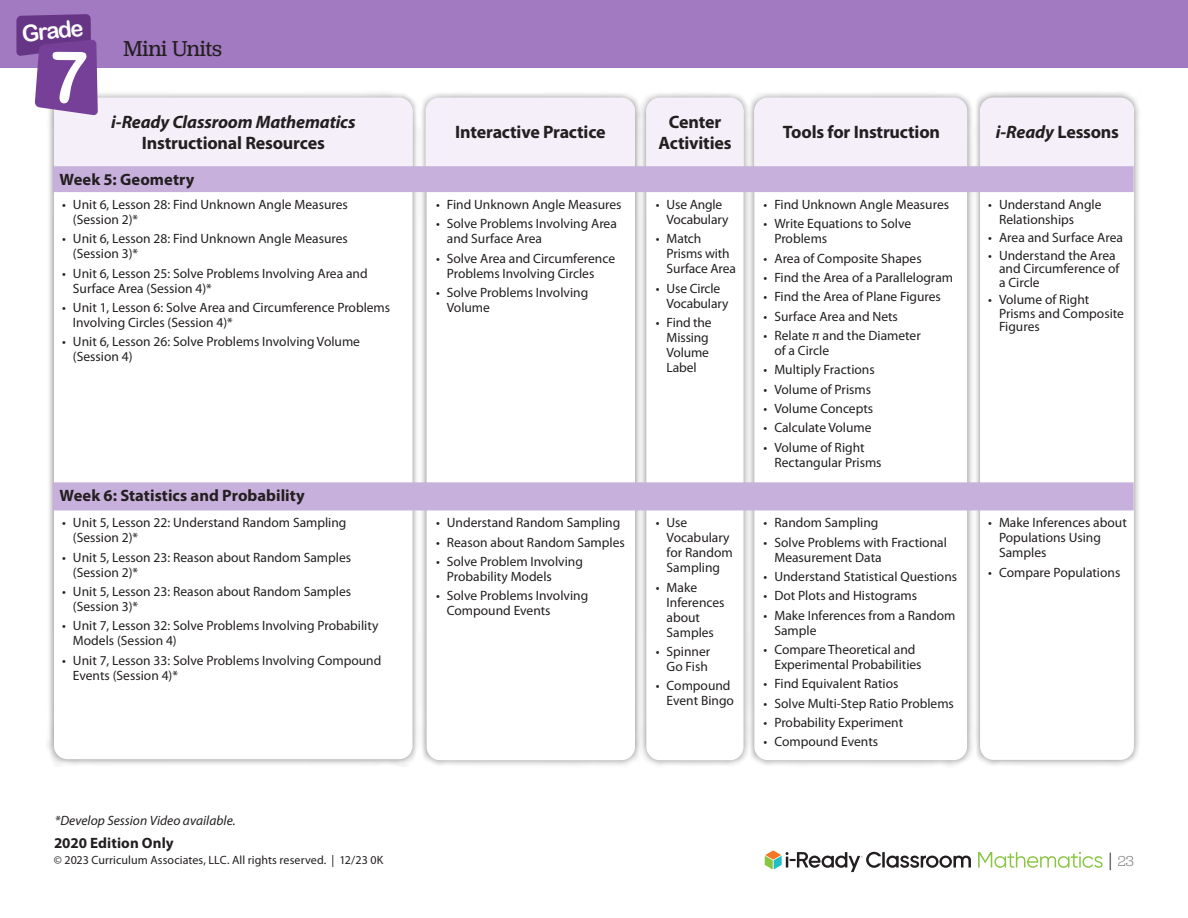
<style>
.page{position:relative;width:1188px;height:918px;background:#fff}
.page>*{position:absolute;margin:0;border:0;box-sizing:border-box;transform-origin:0 0}
.t1{font:71.4px "Arial Rounded MT Bold";color:#fff;scale:.96 1}
.t2{font:22.95px "Arial Rounded MT Bold";color:#fff;scale:.96 1}
.H4_-_Accents{font:22.5px "Jubilat";letter-spacing:-.02em;color:#231f20}
.Table_Header{font:700 18px/21px "Myriad Pro";letter-spacing:-.01em;color:#231f20;text-align:center}
.Table_Header-2{font:italic 700 18px "Myriad Pro";letter-spacing:-.01em;color:#231f20}
.Body{font:700 16.5px "Myriad Pro";color:#231f20}
.t3{font:700 15px "Myriad Pro";letter-spacing:.005em;color:#231f20}
.t4{font:300 15px "Jubilat";color:#6d6e71}
.t5{font:13.5px/15px "Myriad Pro";color:#231f20}
._2018-Body-Numbers{font:italic 13.5px "Myriad Pro";letter-spacing:.005em;color:#231f20}
.t6{font:12px "Myriad Pro";letter-spacing:.005em;color:#231f20}
.s1{font-style:normal}
</style>
<div class="page">
<svg style="left:978px;top:852px;width:125px;height:16px"></svg>
<svg style="left:765px;top:850px;width:206px;height:22px"></svg>
<svg style="left:1110px;top:853px;width:1px;height:17px"></svg>
<div style="left:419px;top:91px;width:224px;height:677px;background:#231f20;opacity:.55"></div>
<div style="left:427px;top:98px;width:208px;height:662px;background:#fff;border-radius:13px"></div>
<div style="left:638px;top:91px;width:113px;height:677px;background:#231f20;opacity:.55"></div>
<div style="left:646px;top:98px;width:98px;height:662px;background:#fff;border-radius:14px"></div>
<div style="left:47px;top:91px;width:373px;height:676px;background:#231f20;opacity:.55"></div>
<div style="left:54px;top:98px;width:359px;height:661px;background:#fff;border-radius:14px"></div>
<div style="left:746px;top:90px;width:229px;height:678px;background:#231f20;opacity:.55"></div>
<div style="left:754px;top:98px;width:213px;height:662px;background:#fff;border-radius:14px"></div>
<div style="left:973px;top:90px;width:169px;height:677px;background:#231f20;opacity:.55"></div>
<div style="left:980px;top:98px;width:154px;height:662px;background:#fff;border-radius:14px"></div>
<div style="left:0;top:0;width:1188px;height:68px;background:#a17ac1"></div>
<div style="left:980px;top:98px;width:154px;height:68px;background:#f4eff8"></div>
<div style="left:646px;top:97px;width:98px;height:69px;background:#f4eff8"></div>
<div style="left:754px;top:97px;width:213px;height:69px;background:#f4eff8"></div>
<div style="left:426px;top:98px;width:209px;height:68px;background:#f4eff8"></div>
<svg style="left:53px;top:166px;width:1081px;height:344px"></svg>
<svg style="left:16px;top:14px;width:397px;height:155px"></svg>
<p class="t2" style="left:21px;top:20px;width:65px;rotate:-6deg">Grade</p>
<p class="t1" style="left:47px;top:35px;width:45px">7</p>
<p class="H4_-_Accents" style="left:124px;top:34px;width:100px">Mini Units</p>
<p class="Table_Header-2" style="left:111px;top:112px;width:246px">i-Ready Classroom Mathematics</p>
<p class="Table_Header" style="left:142px;top:132px;width:185px">Instructional Resources</p>
<p class="Body" style="left:59px;top:171px;width:137px">Week 5: Geometry</p>
<p class="t5" style="left:73px;top:197px;width:276px;text-indent:-11px">• Unit 6, Lesson 28: Find Unknown Angle Measures (Session 2)*</p>
<p class="t5" style="left:73px;top:232px;width:276px;text-indent:-11px">• Unit 6, Lesson 28: Find Unknown Angle Measures (Session 3)*</p>
<p class="t5" style="left:73px;top:266px;width:296px;text-indent:-11px">• Unit 6, Lesson 25: Solve Problems Involving Area and<br>Surface Area (Session 4)*</p>
<p class="t5" style="left:73px;top:300px;width:319px;text-indent:-11px">• Unit 1, Lesson 6: Solve Area and Circumference Problems<br>Involving Circles (Session 4)*</p>
<p class="t5" style="left:73px;top:335px;width:289px;text-indent:-11px">• Unit 6, Lesson 26: Solve Problems Involving Volume (Session 4)</p>
<p class="Body" style="left:59px;top:487px;width:247px">Week 6: Statistics and Probability</p>
<p class="t5" style="left:73px;top:516px;width:275px;text-indent:-11px">• Unit 5, Lesson 22: Understand Random Sampling (Session 2)*</p>
<p class="t5" style="left:73px;top:550px;width:280px;text-indent:-11px">• Unit 5, Lesson 23: Reason about Random Samples (Session 2)*</p>
<p class="t5" style="left:73px;top:584px;width:280px;text-indent:-11px">• Unit 5, Lesson 23: Reason about Random Samples (Session 3)*</p>
<p class="t5" style="left:73px;top:619px;width:307px;text-indent:-11px">• Unit 7, Lesson 32: Solve Problems Involving Probability<br>Models (Session 4)</p>
<p class="t5" style="left:73px;top:653px;width:310px;text-indent:-11px">• Unit 7, Lesson 33: Solve Problems Involving Compound<br>Events (Session 4)*</p>
<p class="_2018-Body-Numbers" style="left:55px;top:813px;width:182px">*Develop Session Video available.</p>
<p class="Table_Header" style="left:455px;top:122px;width:152px">Interactive Practice</p>
<p class="Table_Header" style="left:659px;top:111px;width:75px">Center<br>Activities</p>
<p class="Table_Header" style="left:783px;top:122px;width:159px">Tools for Instruction</p>
<p class="Table_Header-2" style="left:996px;top:122px;width:125px">i-Ready <span class="s1">Lessons</span></p>
<p class="t5" style="left:436px;top:197px;width:187px">• Find Unknown Angle Measures</p>
<p class="t5" style="left:447px;top:217px;width:172px;text-indent:-11px">• Solve Problems Involving Area and Surface Area</p>
<p class="t5" style="left:447px;top:251px;width:170px;text-indent:-11px">• Solve Area and Circumference<br>Problems Involving Circles</p>
<p class="t5" style="left:447px;top:285px;width:143px;text-indent:-11px">• Solve Problems Involving<br>Volume</p>
<p class="t5" style="left:436px;top:516px;width:186px">• Understand Random Sampling</p>
<p class="t5" style="left:436px;top:535px;width:190px">• Reason about Random Samples</p>
<p class="t5" style="left:447px;top:554px;width:138px;text-indent:-11px">• Solve Problem Involving<br>Probability Models</p>
<p class="t5" style="left:447px;top:589px;width:143px;text-indent:-11px">• Solve Problems Involving<br>Compound Events</p>
<p class="t5" style="left:667px;top:197px;width:63px;text-indent:-11px">• Use Angle<br>Vocabulary</p>
<p class="t5" style="left:667px;top:232px;width:71px;text-indent:-11px">• Match<br>Prisms with<br>Surface Area</p>
<p class="t5" style="left:667px;top:281px;width:63px;text-indent:-11px">• Use Circle<br>Vocabulary</p>
<p class="t5" style="left:667px;top:315px;width:47px;text-indent:-11px">• Find the<br>Missing<br>Volume<br>Label</p>
<p class="t5" style="left:667px;top:516px;width:68px;text-indent:-11px">• Use<br>Vocabulary for Random<br>Sampling</p>
<p class="t5" style="left:667px;top:580px;width:59px;text-indent:-11px">• Make<br>Inferences about<br>Samples</p>
<p class="t5" style="left:656px;top:644px;width:56px;text-align:right">• Spinner<br>Go Fish</p>
<p class="t5" style="left:656px;top:679px;width:80px;text-align:right">• Compound<br>Event Bingo</p>
<p class="t5" style="left:764px;top:197px;width:187px">• Find Unknown Angle Measures</p>
<p class="t5" style="left:774px;top:217px;width:138px;text-indent:-11px">• Write Equations to Solve<br>Problems</p>
<p class="t5" style="left:764px;top:251px;width:160px">• Area of Composite Shapes</p>
<p class="t5" style="left:764px;top:270px;width:191px">• Find the Area of a Parallelogram</p>
<p class="t5" style="left:764px;top:290px;width:179px">• Find the Area of Plane Figures</p>
<p class="t5" style="left:764px;top:309px;width:136px">• Surface Area and Nets</p>
<p class="t5" style="left:774px;top:328px;width:148px;text-indent:-11px">• Relate π and the Diameter of a Circle</p>
<p class="t5" style="left:764px;top:362px;width:113px">• Multiply Fractions</p>
<p class="t5" style="left:764px;top:382px;width:109px">• Volume of Prisms</p>
<p class="t5" style="left:764px;top:401px;width:111px">• Volume Concepts</p>
<p class="t5" style="left:764px;top:420px;width:110px">• Calculate Volume</p>
<p class="t5" style="left:774px;top:440px;width:109px;text-indent:-11px">• Volume of Right<br>Rectangular Prisms</p>
<p class="t5" style="left:764px;top:516px;width:116px">• Random Sampling</p>
<p class="t5" style="left:774px;top:535px;width:174px;text-indent:-11px">• Solve Problems with Fractional<br>Measurement Data</p>
<p class="t5" style="left:764px;top:569px;width:195px">• Understand Statistical Questions</p>
<p class="t5" style="left:764px;top:589px;width:155px">• Dot Plots and Histograms</p>
<p class="t5" style="left:774px;top:608px;width:183px;text-indent:-11px">• Make Inferences from a Random<br>Sample</p>
<p class="t5" style="left:774px;top:642px;width:149px;text-indent:-11px">• Compare Theoretical and<br>Experimental Probabilities</p>
<p class="t5" style="left:764px;top:677px;width:136px">• Find Equivalent Ratios</p>
<p class="t5" style="left:764px;top:696px;width:192px">• Solve Multi-Step Ratio Problems</p>
<p class="t5" style="left:764px;top:715px;width:141px">• Probability Experiment</p>
<p class="t5" style="left:764px;top:734px;width:116px">• Compound Events</p>
<p class="t5" style="left:999px;top:197px;width:104px;text-indent:-11px">• Understand Angle<br>Relationships</p>
<p class="t5" style="left:988px;top:230px;width:136px">• Area and Surface Area</p>
<p class="t5" style="left:999px;top:249px;width:122px;line-height:13.5px;text-indent:-11px">• Understand the Area and Circumference of a Circle</p>
<p class="t5" style="left:999px;top:293px;width:126px;line-height:13.5px;text-indent:-11px">• Volume of Right<br>Prisms and Composite<br>Figures</p>
<p class="t5" style="left:999px;top:516px;width:129px;text-indent:-11px">• Make Inferences about<br>Populations Using<br>Samples</p>
<p class="t5" style="left:988px;top:565px;width:134px">• Compare Populations</p>
<p class="t3" style="left:54px;top:835px;width:121px">2020 Edition Only</p>
<p class="t6" style="left:54px;top:853px;width:331px">© 2023 Curriculum Associates, LLC. All rights reserved. | 12/23 0K</p>
<p class="t4" style="left:1118px;top:852px;width:18px">23</p>
</div>
